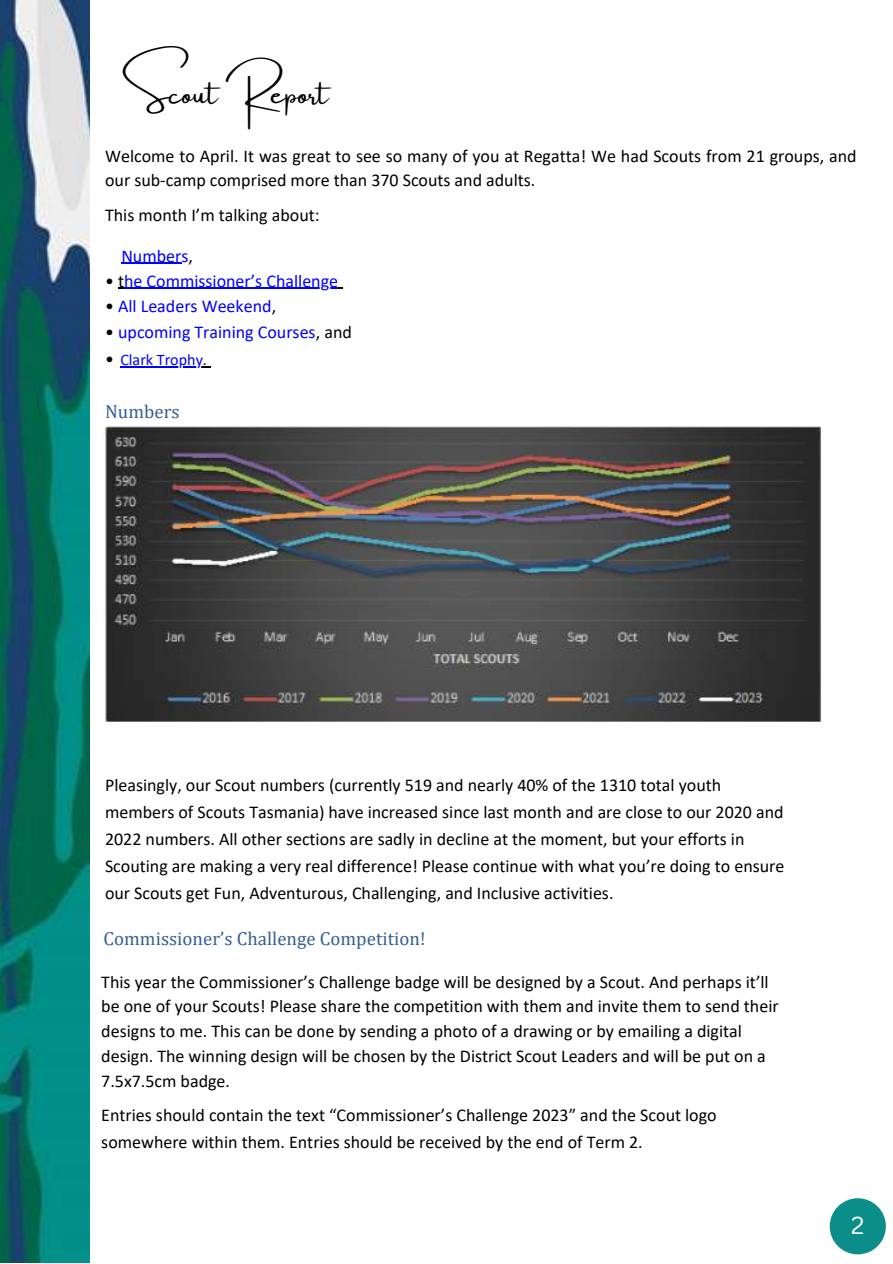
<style>
.page{position:relative;width:893px;height:1264px;background:#fff}
.page>*{position:absolute;margin:0;border:0;box-sizing:border-box;transform-origin:0 0}
.t1{font:30px "Amsterdam One";color:#000}
.t2{font:24px "Canva Sans";color:#fff}
.t3{font:18.9px "Cambria";color:#365f91}
.t4{font:18px/27px "Calibri";color:#000}
.t5{font:18px/27px "Calibri";color:#00f}
.t6{font:16.05px "Calibri";color:#00f}
.s1{color:#000}
</style>
<div class="page">
<img style="left:0;top:0;width:89px;height:1262px">
<div style="left:829px;top:1198px;width:56px;height:56px;background:#0b8e89;border-radius:50%"></div>
<img style="left:104px;top:426px;width:716px;height:296px">
<hr style="left:120px;top:366px;width:83px;height:1px;background:#00f">
<hr style="left:121px;top:263px;width:60px;height:1px;background:#00f">
<hr style="left:124px;top:288px;width:214px;height:1px;background:#00f">
<h1 class="t1" style="left:122px;top:77px;width:208px">Scout Report</h1>
<p class="t4" style="left:105px;top:145px;width:753px;line-height:24.8px">Welcome to April. It was great to see so many of you at Regatta! We had Scouts from 21 groups, and our sub-camp comprised more than 370 Scouts and adults.</p>
<p class="t4" style="left:105px;top:203px;width:216px">This month I’m talking about:</p>
<p class="t5" style="left:121px;top:244px;width:73px">Numbers<span class="s1">,</span></p>
<p class="t5" style="left:105px;top:268px;width:234px"><span class="s1">• t</span>he Commissioner’s Challenge</p>
<p class="t5" style="left:105px;top:294px;width:173px"><span class="s1">•</span> All Leaders Weekend<span class="s1">,</span></p>
<p class="t5" style="left:105px;top:320px;width:248px"><span class="s1">•</span> upcoming Training Courses<span class="s1">, and •</span></p>
<p class="t6" style="left:120px;top:353px;width:88px">Clark Trophy<span class="s1">.</span></p>
<p class="t3" style="left:105px;top:400px;width:76px">Numbers</p>
<p class="t4" style="left:105px;top:773px;width:681px">Pleasingly, our Scout numbers (currently 519 and nearly 40% of the 1310 total youth members of Scouts Tasmania) have increased since last month and are close to our 2020 and 2022 numbers. All other sections are sadly in decline at the moment, but your efforts in Scouting are making a very real difference! Please continue with what you’re doing to ensure our Scouts get Fun, Adventurous, Challenging, and Inclusive activities.</p>
<p class="t3" style="left:104px;top:927px;width:323px">Commissioner’s Challenge Competition!</p>
<p class="t4" style="left:101px;top:970px;width:678px;line-height:24.8px">This year the Commissioner’s Challenge badge will be designed by a Scout. And perhaps it’ll be one of your Scouts! Please share the competition with them and invite them to send their designs to me. This can be done by sending a photo of a drawing or by emailing a digital design. The winning design will be chosen by the District Scout Leaders and will be put on a 7.5x7.5cm badge.</p>
<p class="t4" style="left:101px;top:1103px;width:617px">Entries should contain the text “Commissioner’s Challenge 2023” and the Scout logo somewhere within them. Entries should be received by the end of Term 2.</p>
<h2 class="t2" style="left:851px;top:1208px;width:15px">2</h2>
</div>
